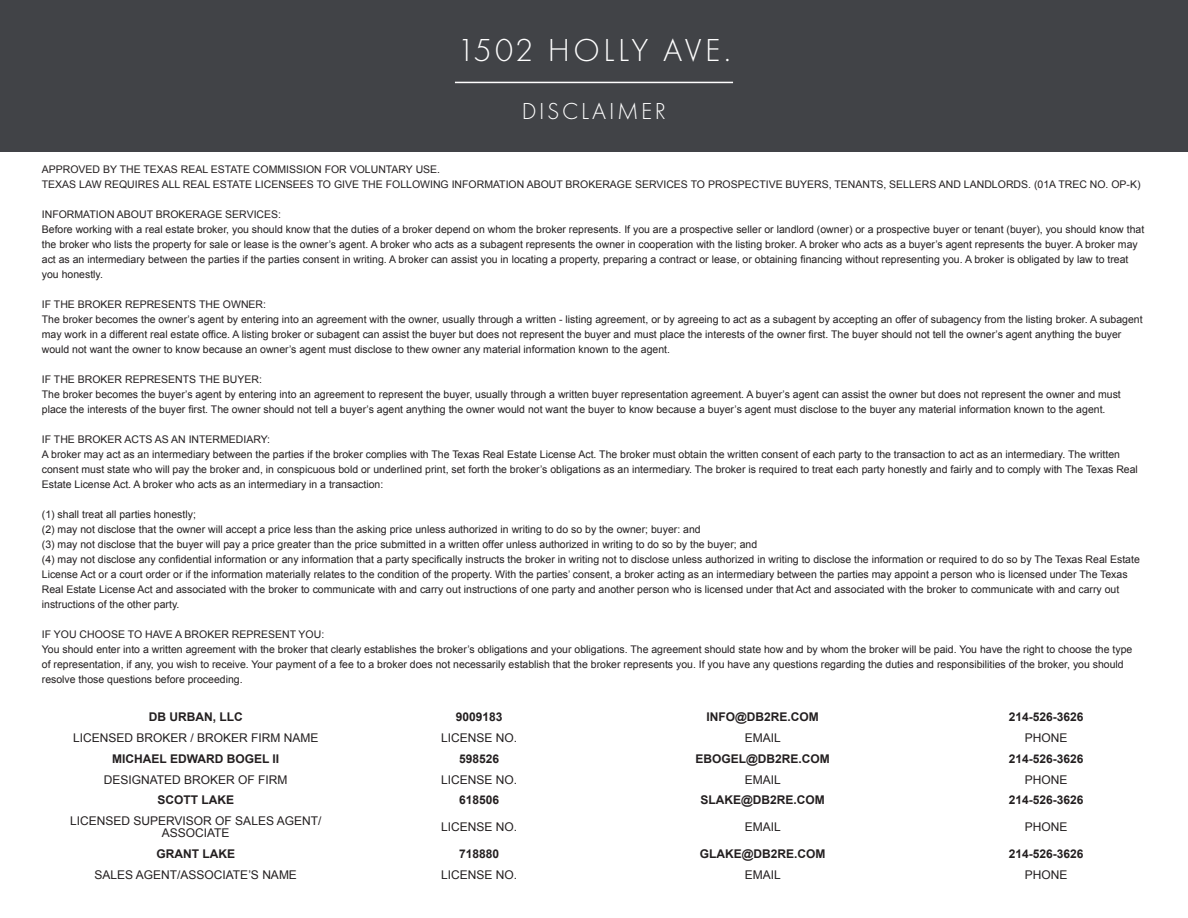
<style>
.page{position:relative;width:1188px;height:918px;background:#fff}
.page>*{position:absolute;margin:0;border:0;box-sizing:border-box;transform-origin:0 0}
.t1{font:300 33px "Futura PT";letter-spacing:.1em;color:#fff}
.t2{font:300 24px "Futura PT";letter-spacing:.11em;color:#fff}
.t3{font:12px/12px "Arial";color:#231f20;text-align:center}
.t4{font:700 12px "Arial";color:#231f20}
.t5{font:10.5px/15px "Arial";color:#231f20}
</style>
<div class="page">
<div style="left:0;top:0;width:1188px;height:151px;background:#414347"></div>
<hr style="left:455px;top:82px;width:278px;height:1px;background:#fff">
<p class="t1" style="left:457px;top:32px;width:275px">1502 HOLLY AVE.</p>
<p class="t2" style="left:522px;top:98px;width:146px">DISCLAIMER</p>
<p class="t5" style="left:42px;top:162px;width:400px">APPROVED BY THE TEXAS REAL ESTATE COMMISSION FOR VOLUNTARY USE.</p>
<p class="t5" style="left:42px;top:177px;width:1100px">TEXAS LAW REQUIRES ALL REAL ESTATE LICENSEES TO GIVE THE FOLLOWING INFORMATION ABOUT BROKERAGE SERVICES TO PROSPECTIVE BUYERS, TENANTS, SELLERS AND LANDLORDS. (01A TREC NO. OP-K)</p>
<p class="t5" style="left:42px;top:207px;width:241px">INFORMATION ABOUT BROKERAGE SERVICES:</p>
<p class="t5" style="left:42px;top:222px;width:1104px">Before working with a real estate broker, you should know that the duties of a broker depend on whom the broker represents. If you are a prospective seller or landlord (owner) or a prospective buyer or tenant (buyer), you should know that the broker who lists the property for sale or lease is the owner’s agent. A broker who acts as a subagent represents the owner in cooperation with the listing broker. A broker who acts as a buyer’s agent represents the buyer. A broker may act as an intermediary between the parties if the parties consent in writing. A broker can assist you in locating a property, preparing a contract or lease, or obtaining financing without representing you. A broker is obligated by law to treat you honestly.</p>
<p class="t5" style="left:42px;top:297px;width:226px">IF THE BROKER REPRESENTS THE OWNER:</p>
<p class="t5" style="left:42px;top:312px;width:1102px">The broker becomes the owner’s agent by entering into an agreement with the owner, usually through a written - listing agreement, or by agreeing to act as a subagent by accepting an offer of subagency from the listing broker. A subagent may work in a different real estate office. A listing broker or subagent can assist the buyer but does not represent the buyer and must place the interests of the owner first. The buyer should not tell the owner’s agent anything the buyer would not want the owner to know because an owner’s agent must disclose to thew owner any material information known to the agent.</p>
<p class="t5" style="left:42px;top:372px;width:222px">IF THE BROKER REPRESENTS THE BUYER:</p>
<p class="t5" style="left:42px;top:387px;width:1081px">The broker becomes the buyer’s agent by entering into an agreement to represent the buyer, usually through a written buyer representation agreement. A buyer’s agent can assist the owner but does not represent the owner and must place the interests of the buyer first. The owner should not tell a buyer’s agent anything the owner would not want the buyer to know because a buyer’s agent must disclose to the buyer any material information known to the agent.</p>
<p class="t5" style="left:42px;top:432px;width:230px">IF THE BROKER ACTS AS AN INTERMEDIARY:</p>
<p class="t5" style="left:42px;top:447px;width:1098px">A broker may act as an intermediary between the parties if the broker complies with The Texas Real Estate License Act. The broker must obtain the written consent of each party to the transaction to act as an intermediary. The written consent must state who will pay the broker and, in conspicuous bold or underlined print, set forth the broker’s obligations as an intermediary. The broker is required to treat each party honestly and fairly and to comply with The Texas Real<br>Estate License Act. A broker who acts as an intermediary in a transaction:</p>
<p class="t5" style="left:42px;top:507px;width:156px">(1) shall treat all parties honestly;</p>
<p class="t5" style="left:42px;top:522px;width:660px">(2) may not disclose that the owner will accept a price less than the asking price unless authorized in writing to do so by the owner; buyer: and</p>
<p class="t5" style="left:42px;top:537px;width:717px">(3) may not disclose that the buyer will pay a price greater than the price submitted in a written offer unless authorized in writing to do so by the buyer; and</p>
<p class="t5" style="left:42px;top:552px;width:1099px">(4) may not disclose any confidential information or any information that a party specifically instructs the broker in writing not to disclose unless authorized in writing to disclose the information or required to do so by The Texas Real Estate License Act or a court order or if the information materially relates to the condition of the property. With the parties’ consent, a broker acting as an intermediary between the parties may appoint a person who is licensed under The Texas Real Estate License Act and associated with the broker to communicate with and carry out instructions of one party and another person who is licensed under that Act and associated with the broker to communicate with and carry out instructions of the other party.</p>
<p class="t5" style="left:42px;top:627px;width:284px">IF YOU CHOOSE TO HAVE A BROKER REPRESENT YOU:</p>
<p class="t5" style="left:42px;top:642px;width:1092px">You should enter into a written agreement with the broker that clearly establishes the broker’s obligations and your obligations. The agreement should state how and by whom the broker will be paid. You have the right to choose the type of representation, if any, you wish to receive. Your payment of a fee to a broker does not necessarily establish that the broker represents you. If you have any questions regarding the duties and responsibilities of the broker, you should resolve those questions before proceeding.</p>
<p class="t4" style="left:149px;top:709px;width:95px">DB URBAN, LLC</p>
<p class="t4" style="left:456px;top:709px;width:48px">9009183</p>
<p class="t4" style="left:707px;top:709px;width:114px">INFO@DB2RE.COM</p>
<p class="t4" style="left:1009px;top:709px;width:76px">214-526-3626</p>
<p class="t3" style="left:73px;top:732px;width:247px">LICENSED BROKER / BROKER FIRM NAME</p>
<p class="t3" style="left:441px;top:732px;width:78px">LICENSE NO.</p>
<p class="t3" style="left:745px;top:732px;width:38px">EMAIL</p>
<p class="t3" style="left:1025px;top:732px;width:44px">PHONE</p>
<p class="t4" style="left:112px;top:751px;width:168px">MICHAEL EDWARD BOGEL II</p>
<p class="t4" style="left:459px;top:751px;width:42px">598526</p>
<p class="t4" style="left:696px;top:751px;width:136px">EBOGEL@DB2RE.COM</p>
<p class="t4" style="left:1009px;top:751px;width:76px">214-526-3626</p>
<p class="t3" style="left:104px;top:773px;width:185px">DESIGNATED BROKER OF FIRM</p>
<p class="t3" style="left:441px;top:773px;width:78px">LICENSE NO.</p>
<p class="t3" style="left:745px;top:773px;width:38px">EMAIL</p>
<p class="t3" style="left:1025px;top:773px;width:44px">PHONE</p>
<p class="t4" style="left:157px;top:792px;width:78px">SCOTT LAKE</p>
<p class="t4" style="left:459px;top:792px;width:42px">618506</p>
<p class="t4" style="left:701px;top:792px;width:126px">SLAKE@DB2RE.COM</p>
<p class="t4" style="left:1009px;top:792px;width:76px">214-526-3626</p>
<p class="t3" style="left:70px;top:815px;width:253px">LICENSED SUPERVISOR OF SALES AGENT/<br>ASSOCIATE</p>
<p class="t3" style="left:441px;top:821px;width:78px">LICENSE NO.</p>
<p class="t3" style="left:745px;top:821px;width:38px">EMAIL</p>
<p class="t3" style="left:1025px;top:821px;width:44px">PHONE</p>
<p class="t4" style="left:156px;top:846px;width:80px">GRANT LAKE</p>
<p class="t4" style="left:459px;top:846px;width:42px">718880</p>
<p class="t4" style="left:700px;top:846px;width:127px">GLAKE@DB2RE.COM</p>
<p class="t4" style="left:1009px;top:846px;width:76px">214-526-3626</p>
<p class="t3" style="left:95px;top:868px;width:204px">SALES AGENT/ASSOCIATE’S NAME</p>
<p class="t3" style="left:441px;top:868px;width:78px">LICENSE NO.</p>
<p class="t3" style="left:745px;top:868px;width:38px">EMAIL</p>
<p class="t3" style="left:1025px;top:868px;width:44px">PHONE</p>
</div>
